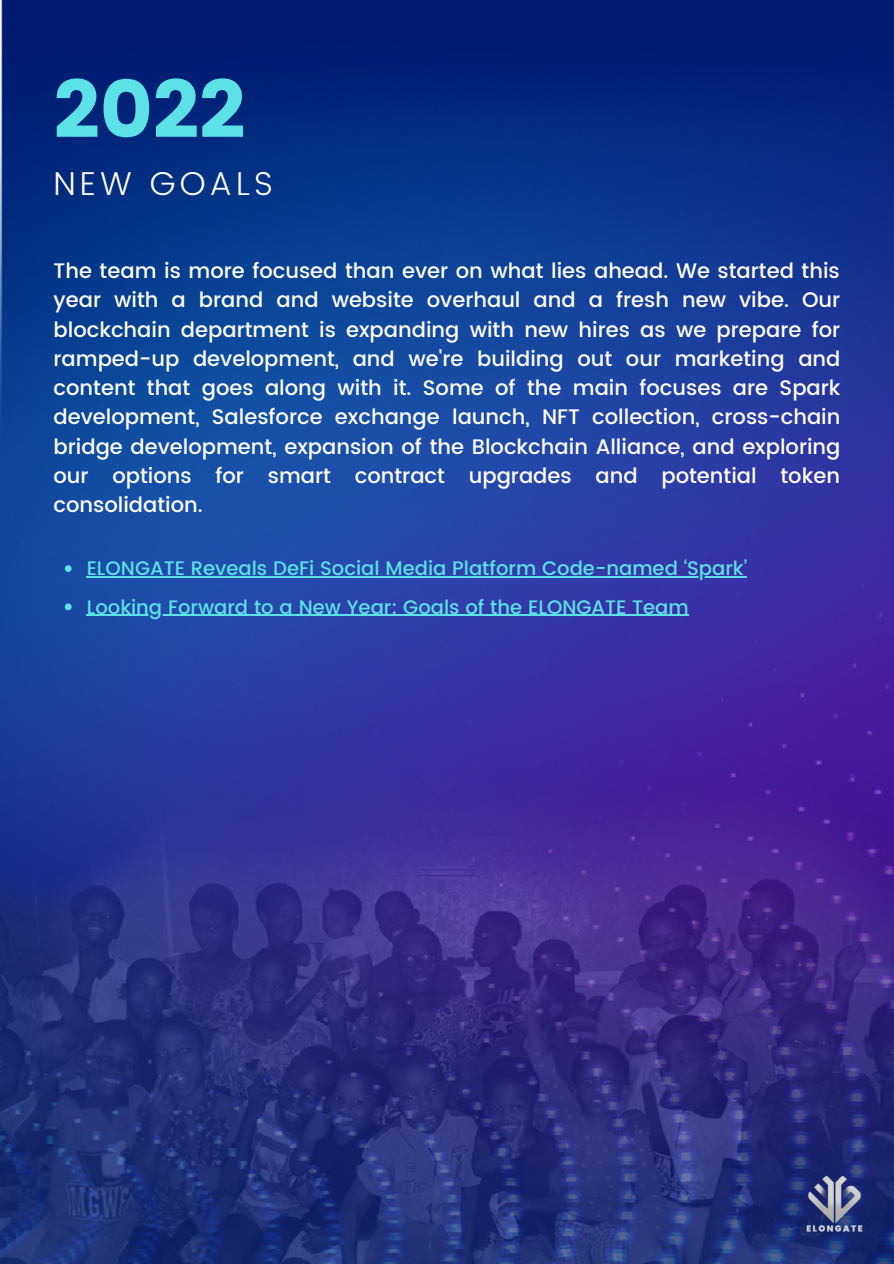
<style>
.page{position:relative;width:894px;height:1264px;background:#fff}
.page>*{position:absolute;margin:0;border:0;box-sizing:border-box;transform-origin:0 0}
.t1{font:81px "Poppins";color:#5ce1e6}
.t2{font:300 33px "Poppins";letter-spacing:.12em;color:#fff}
.t3{font:500 21px/29.2px "Poppins";color:#fff;text-align:justify}
.t4{font:500 19.5px "Poppins";color:#5ce1e6}
</style>
<div class="page">
<img style="left:0;top:0;width:893px;height:684px">
<img style="left:0;top:684px;width:893px;height:579px">
<svg style="left:65px;top:565px;width:7px;height:7px"></svg>
<hr style="left:87px;top:576px;width:660px;height:1px;background:#5ce1e6">
<svg style="left:65px;top:603px;width:7px;height:7px"></svg>
<hr style="left:87px;top:614px;width:601px;height:2px;background:#5ce1e6">
<p class="t1" style="left:54px;top:62px;width:193px">2022</p>
<p class="t2" style="left:54px;top:164px;width:221px">NEW GOALS</p>
<p class="t3" style="left:54px;top:256px;width:788px">The team is more focused than ever on what lies ahead. We started this year with a brand and website overhaul and a fresh new vibe. Our blockchain department is expanding with new hires as we prepare for ramped-up development, and we're building out our marketing and content that goes along with it. Some of the main focuses are Spark development, Salesforce exchange launch, NFT collection, cross-chain bridge development, expansion of the Blockchain Alliance, and exploring our options for smart contract upgrades and potential token consolidation.</p>
<p class="t4" style="left:87px;top:557px;width:661px">ELONGATE Reveals DeFi Social Media Platform Code-named ‘Spark’</p>
<p class="t4" style="left:87px;top:595px;width:603px">Looking Forward to a New Year: Goals of the ELONGATE Team</p>
</div>
